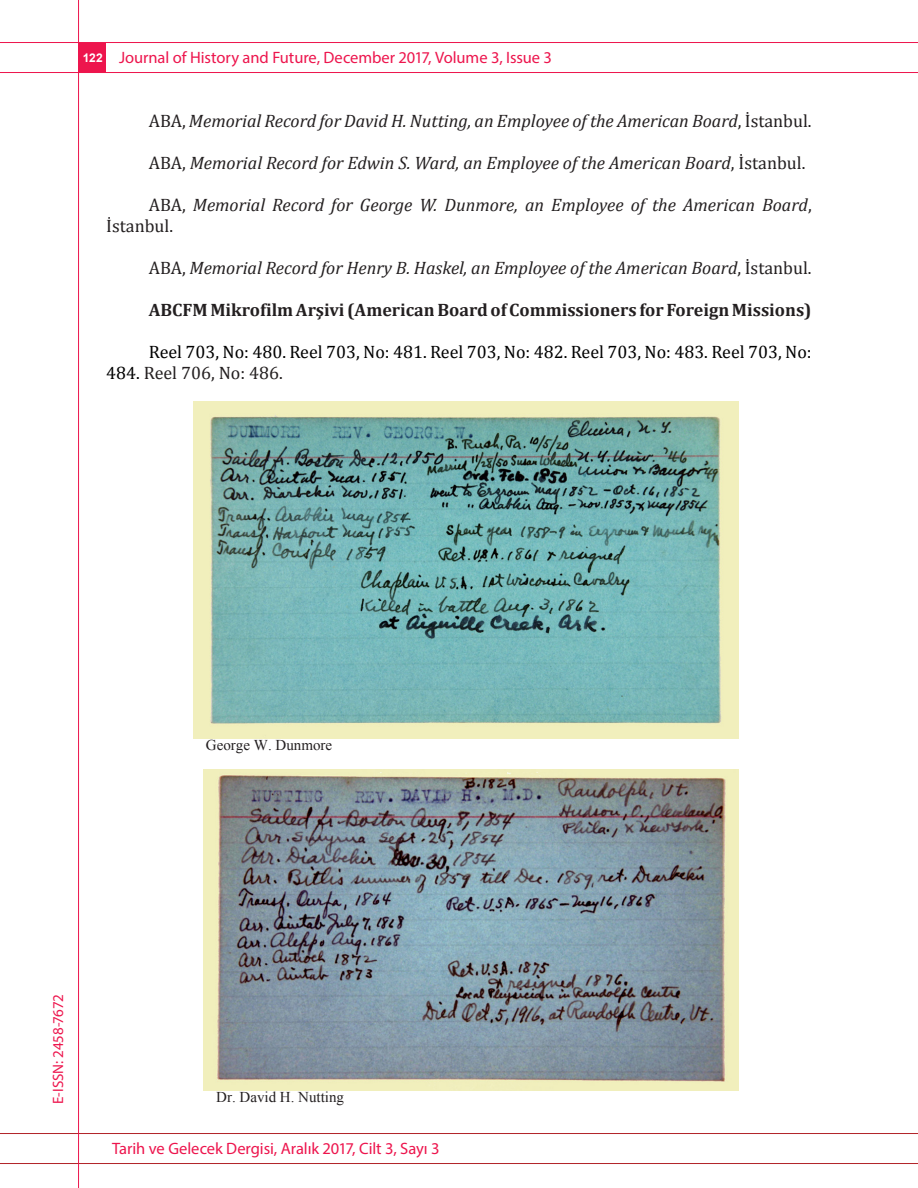
<style>
.page{position:relative;width:918px;height:1188px;background:#fff}
.page>*{position:absolute;margin:0;border:0;box-sizing:border-box;transform-origin:0 0}
.ANA_METİN_STİLİ_TEK{font:italic 18px/21px "Cambria";color:#231f20}
.ANA_METİN_STİLİ_TEK-2{font:18px/21px "Cambria";color:#000}
.ANA_METİN_STİLİ_TEK-3{font:700 18px "Cambria";color:#231f20}
.t1{font:16.5px "Myriad Pro";letter-spacing:-.005em;color:#ed154d}
.Body_text_normal_foo{font:15px "Times New Roman";color:#231f20}
.t2{font:15px "Myriad Pro";letter-spacing:-.015em;color:#ed154d}
.t3{font:700 12px "Arial";color:#fff}
.s1{font-style:normal}
.s2{color:#231f20}
</style>
<div class="page">
<hr style="left:0;top:42px;width:918px;height:1px;background:#ed154d">
<hr style="left:0;top:72px;width:918px;height:1px;background:#ed154d">
<hr style="left:0;top:1133px;width:918px;height:1px;background:#b12227">
<hr style="left:0;top:1163px;width:918px;height:1px;background:#b12227">
<hr style="left:78px;top:0;width:1px;height:1188px;background:#ed154d">
<div style="left:78px;top:43px;width:28px;height:29px;background:#ed154d"></div>
<img style="left:193px;top:402px;width:545px;height:336px">
<img style="left:204px;top:770px;width:534px;height:320px">
<p class="t3" style="left:83px;top:50px;width:21px">122</p>
<p class="t1" style="left:119px;top:48px;width:435px">Journal of History and Future, December 2017, Volume 3, Issue 3</p>
<p class="ANA_METİN_STİLİ_TEK" style="left:149px;top:110px;width:664px"><span class="s1">ABA,</span> Memorial Record for David H. Nutting, an Employee of the American Board<span class="s1">, İ stanbul.</span></p>
<p class="ANA_METİN_STİLİ_TEK" style="left:149px;top:152px;width:658px"><span class="s1">ABA,</span> Memorial Record for Edwin S. Ward, an Employee of the American Board<span class="s1">, İ stanbul.</span></p>
<p class="ANA_METİN_STİLİ_TEK" style="left:106px;top:194px;width:707px;text-indent:43px"><span class="s1">ABA,</span> Memorial Record for George W. Dunmore, an Employee of the American Board<span class="s1">,<br>İ stanbul.</span></p>
<p class="ANA_METİN_STİLİ_TEK" style="left:149px;top:257px;width:664px"><span class="s1">ABA,</span> Memorial Record for Henry B. Haskel, an Employee of the American Board<span class="s1">, İ stanbul.</span></p>
<p class="ANA_METİN_STİLİ_TEK-3" style="left:149px;top:297px;width:664px">ABCFM Mikrofilm Arşivi (American Board of Commissioners for Foreign Missions)</p>
<p class="ANA_METİN_STİLİ_TEK-2" style="left:106px;top:342px;width:707px;text-indent:43px">Reel 703, No: 480. Reel 703, No: 481. Reel 703, No: 482. Reel 703, No: 483. Reel 703, No:<br>484. <span class="s2">Reel 706, No: 486.</span></p>
<p class="Body_text_normal_foo" style="left:206px;top:735px;width:128px">George W. Dunmore</p>
<p class="t2" style="left:49px;top:1104px;width:112px;rotate:-90deg">E-ISSN: 2458-7672</p>
<p class="Body_text_normal_foo" style="left:216px;top:1087px;width:129px">Dr. David H. Nutting</p>
<p class="t1" style="left:112px;top:1139px;width:329px">Tarih ve Gelecek Dergisi, Aralık 2017, Cilt 3, Sayı 3</p>
</div>
